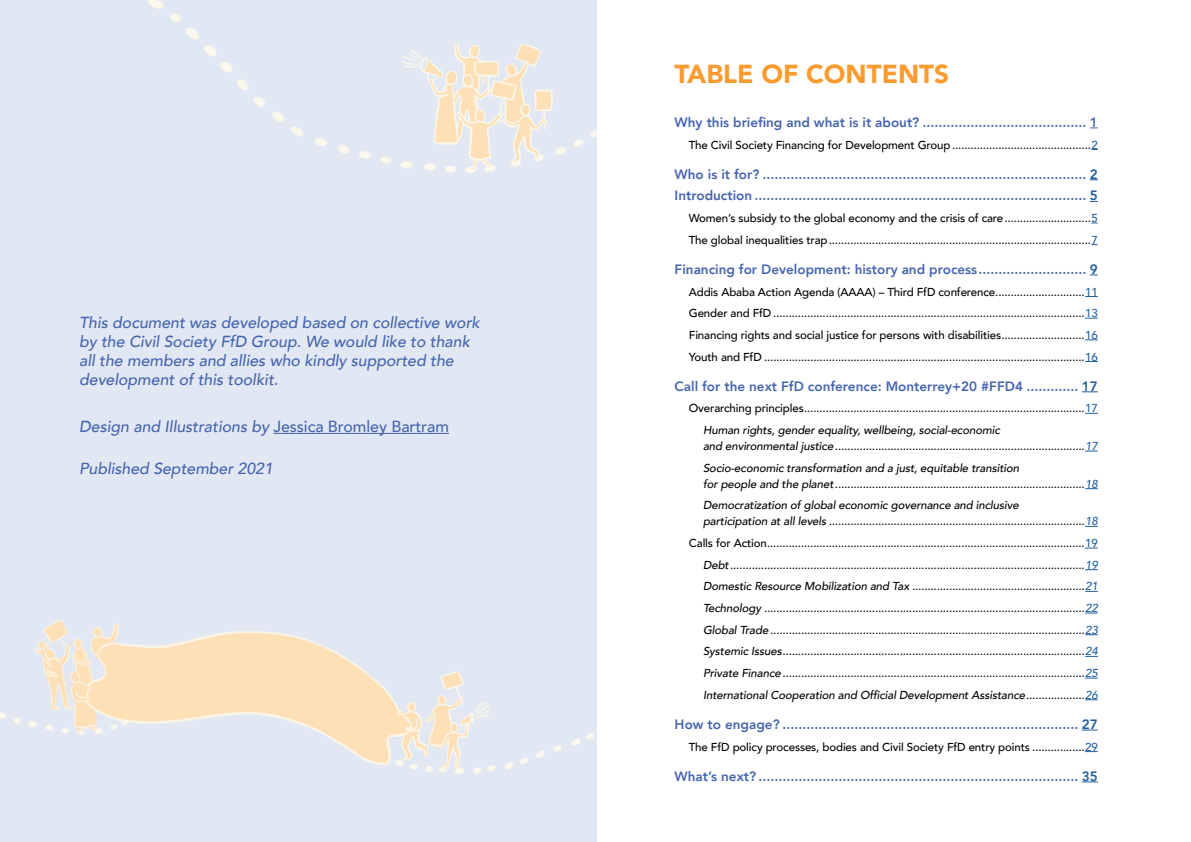
<style>
.page{position:relative;width:1191px;height:842px;background:#fff}
.page>*{position:absolute;margin:0;border:0;box-sizing:border-box;transform-origin:0 0}
.t1{font:900 26px "Avenir";color:#f99b2f}
.t2{font:italic 500 16px/19px "Avenir";letter-spacing:-.005em;color:#4665af}
.t3{font:800 13.5px/21.7px "Avenir";color:#4665af}
.t4{font:italic 500 11.5px/21.7px "Avenir";letter-spacing:-.01em;color:#000}
.t5{font:500 11.5px/21.7px "Avenir";letter-spacing:-.01em;color:#000}
.s1{font-style:normal}
.s2{color:#215e9e}
.s3{font-style:italic}
.s4{font-style:normal;color:#215e9e}
</style>
<div class="page">
<img style="left:0;top:0;width:596px;height:842px">
<svg style="left:1085px;top:296px;width:12px;height:1px"></svg>
<svg style="left:1085px;top:318px;width:12px;height:1px"></svg>
<svg style="left:1085px;top:339px;width:12px;height:1px"></svg>
<svg style="left:1085px;top:361px;width:12px;height:1px"></svg>
<svg style="left:1081px;top:391px;width:16px;height:1px"></svg>
<svg style="left:1085px;top:413px;width:12px;height:1px"></svg>
<svg style="left:1085px;top:451px;width:12px;height:1px"></svg>
<svg style="left:1085px;top:488px;width:12px;height:1px"></svg>
<svg style="left:1085px;top:526px;width:12px;height:1px"></svg>
<svg style="left:1085px;top:548px;width:12px;height:1px"></svg>
<svg style="left:1085px;top:569px;width:12px;height:1px"></svg>
<svg style="left:1085px;top:591px;width:12px;height:1px"></svg>
<svg style="left:1085px;top:613px;width:12px;height:1px"></svg>
<svg style="left:1085px;top:634px;width:12px;height:1px"></svg>
<svg style="left:1085px;top:656px;width:12px;height:1px"></svg>
<svg style="left:1085px;top:678px;width:12px;height:1px"></svg>
<svg style="left:1085px;top:699px;width:12px;height:1px"></svg>
<svg style="left:1081px;top:730px;width:16px;height:1px"></svg>
<svg style="left:1085px;top:751px;width:12px;height:1px"></svg>
<svg style="left:1081px;top:781px;width:16px;height:1px"></svg>
<hr style="left:273px;top:433px;width:176px;height:1px;background:#4665af">
<h2 class="t2" style="left:79px;top:313px;width:402px">This document was developed based on collective work by the Civil Society FfD Group. We would like to thank all the members and allies who kindly supported the development of this toolkit.</h2>
<h2 class="t2" style="left:79px;top:417px;width:371px">Design and Illustrations by <span class="s1">Jessica Bromley Bartram</span></h2>
<h2 class="t2" style="left:79px;top:459px;width:195px">Published September 2021</h2>
<h1 class="t1" style="left:674px;top:51px;width:276px">TABLE OF CONTENTS</h1>
<p class="t3" style="left:674px;top:111px;width:424px">Why this briefing and what is it about? ......................................... 1</p>
<p class="t5" style="left:689px;top:133px;width:410px">The Civil Society Financing for Development Group.............................................<span class="s2">2</span></p>
<p class="t3" style="left:674px;top:163px;width:424px">Who is it for? ................................................................................. <span class="s2">2<br></span>Introduction ................................................................................... <span class="s2">5</span></p>
<p class="t5" style="left:689px;top:207px;width:410px">Women’s subsidy to the global economy and the crisis of care............................<span class="s2">5<br></span>The global inequalities trap.....................................................................................<span class="s2">7</span></p>
<p class="t3" style="left:674px;top:258px;width:424px">Financing for Development: history and process........................... <span class="s2">9</span></p>
<p class="t5" style="left:689px;top:280px;width:410px;text-align:justify">Addis Ababa Action Agenda (AAAA) – Third FfD conference.............................<span class="s2">11<br></span>Gender and FfD .....................................................................................................<span class="s2">13<br></span>Financing rights and social justice for persons with disabilities...........................<span class="s2">16<br></span>Youth and FfD ........................................................................................................<span class="s2">16</span></p>
<p class="t3" style="left:674px;top:375px;width:424px">Call for the next FfD conference: Monterrey+20 #FFD4 ............. <span class="s2">17</span></p>
<p class="t5" style="left:703px;top:397px;width:396px;text-indent:-14px">Overarching principles...........................................................................................<span class="s2">17<br></span><span class="s3">Human rights, gender equality, wellbeing, social-economic</span></p>
<p class="t4" style="left:703px;top:435px;width:396px">and environmental justice.................................................................................<span class="s2">17<br></span>Socio-economic transformation and a just, equitable transition</p>
<p class="t4" style="left:703px;top:473px;width:396px">for people and the planet.................................................................................<span class="s2">18<br></span>Democratization of global economic governance and inclusive</p>
<p class="t4" style="left:689px;top:511px;width:410px;text-align:right">participation at all levels ...................................................................................<span class="s2">18<br></span><span class="s1">Calls for Action.......................................................................................................</span><span class="s4">19<br></span>Debt...................................................................................................................<span class="s2">19<br></span>Domestic Resource Mobilization and Tax ........................................................<span class="s2">21<br></span>Technology ........................................................................................................<span class="s2">22<br></span>Global Trade ......................................................................................................<span class="s2">23<br></span>Systemic Issues..................................................................................................<span class="s2">24<br></span>Private Finance ..................................................................................................<span class="s2">25<br></span>International Cooperation and Official Development Assistance...................<span class="s2">26</span></p>
<p class="t3" style="left:674px;top:713px;width:424px">How to engage? .......................................................................... <span class="s2">27</span></p>
<p class="t5" style="left:689px;top:735px;width:410px">The FfD policy processes, bodies and Civil Society FfD entry points .................<span class="s2">29</span></p>
<p class="t3" style="left:674px;top:765px;width:424px">What’s next? ................................................................................ <span class="s2">35</span></p>
</div>
